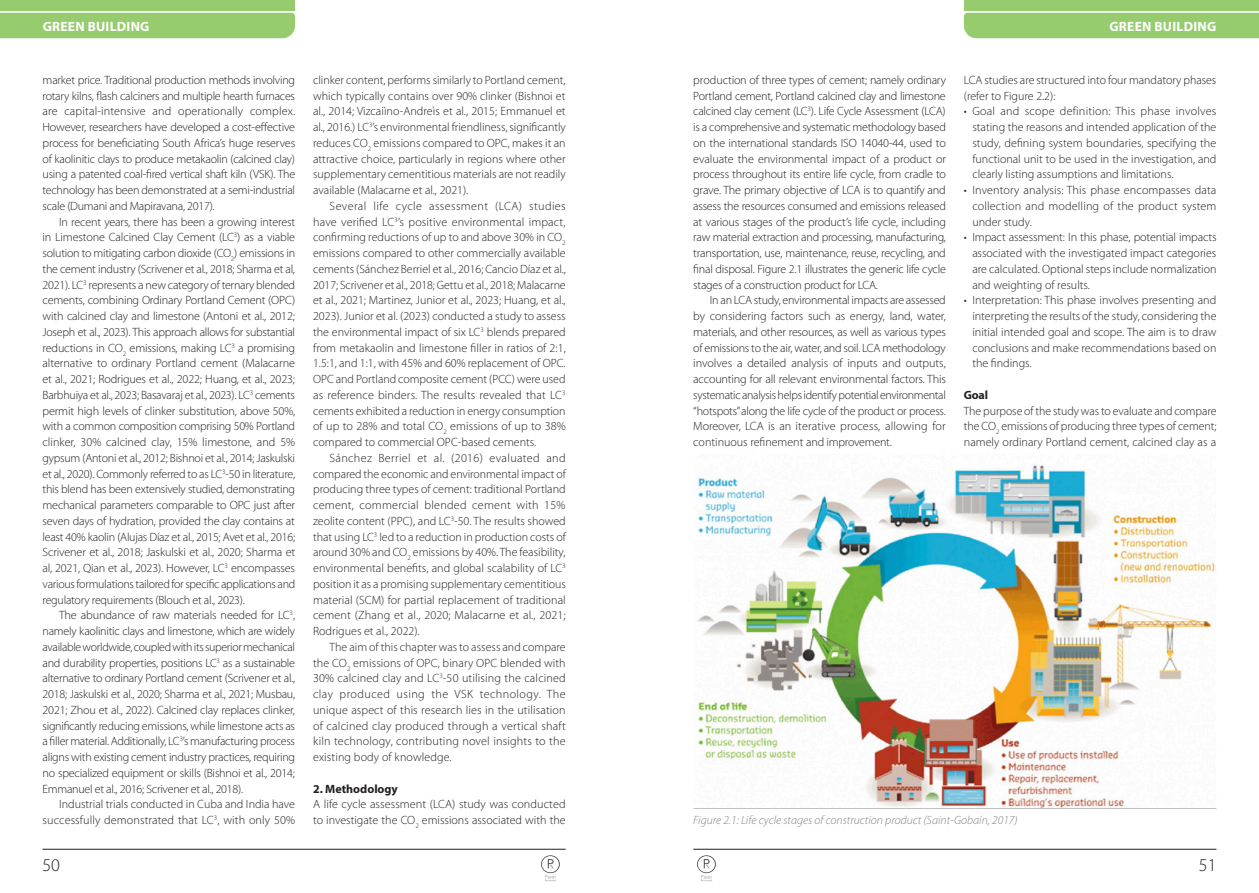
<style>
.page{position:relative;width:1259px;height:893px;background:#fff}
.page>*{position:absolute;margin:0;border:0;box-sizing:border-box;transform-origin:0 0}
.t1{font:300 18px "Myriad Pro";color:#231f20}
.t2{font:700 13.5px "Myriad Pro";letter-spacing:.02em;color:#fff}
.Ed__Body_Copy{font:300 12px/15.8px "Myriad Pro";color:#231f20;text-align:justify}
.Ed__Body_Copy_No_Indent{font:300 12px/15.8px "Myriad Pro";letter-spacing:-.005em;color:#231f20}
.Body_Copy_No_Indent{font:300 12px/15.8px "Myriad Pro";color:#231f20;text-align:justify}
.Captions{font:italic 300 12px "Myriad Pro";color:#808285}
.Crosshead{font:700 12px "Myriad Pro";color:#231f20}
</style>
<div class="page">
<img style="left:697px;top:465px;width:518px;height:343px">
<div style="left:964px;top:0;width:295px;height:11px;background:#96cc6e"></div>
<div style="left:964px;top:13px;width:295px;height:25px;background:#96cc6e"></div>
<div style="left:0;top:0;width:295px;height:11px;background:#96cc6e"></div>
<div style="left:0;top:13px;width:295px;height:25px;background:#96cc6e"></div>
<hr style="left:43px;top:849px;width:523px;height:1px;background:#231f20">
<hr style="left:693px;top:849px;width:523px;height:1px;background:#231f20">
<img style="left:541px;top:855px;width:19px;height:27px">
<img style="left:697px;top:855px;width:19px;height:27px">
<p class="t2" style="left:43px;top:18px;width:108px">GREEN BUILDING</p>
<p class="t2" style="left:1109px;top:18px;width:108px">GREEN BUILDING</p>
<p class="Ed__Body_Copy" style="left:43px;top:72px;width:254px">market price. Traditional production methods involving rotary kilns, flash calciners and multiple hearth furnaces are capital-intensive and operationally complex.<br>However, researchers have developed a cost-effective process for beneficiating South Africa’s huge reserves of kaolinitic clays to produce metakaolin (calcined clay) using a patented coal-fired vertical shaft kiln (VSK). The technology has been demonstrated at a semi-industrial scale (Dumani and Mapiravana, 2017).</p>
<p class="Ed__Body_Copy" style="left:43px;top:214px;width:254px;text-indent:16px">In recent years, there has been a growing interest in Limestone Calcined Clay Cement (LC<sup>3</sup>) as a viable solution to mitigating carbon dioxide (CO<sub>2</sub>) emissions in the cement industry (Scrivener et al., 2018; Sharma et al, 2021). LC<sup>3</sup> represents a new category of ternary blended cements, combining Ordinary Portland Cement (OPC) with calcined clay and limestone (Antoni et al., 2012; Joseph et al., 2023). This approach allows for substantial reductions in CO<sub>2</sub> emissions, making LC<sup>3</sup> a promising alternative to ordinary Portland cement (Malacarne et al., 2021; Rodrigues et al., 2022; Huang, et al., 2023; Barbhuiya et al., 2023; Basavaraj et al., 2023). LC<sup>3</sup> cements permit high levels of clinker substitution, above 50%, with a common composition comprising 50% Portland clinker, 30% calcined clay, 15% limestone, and 5% gypsum (Antoni et al., 2012; Bishnoi et al., 2014; Jaskulski et al., 2020). Commonly referred to as LC<sup>3</sup>-50 in literature, this blend has been extensively studied, demonstrating mechanical parameters comparable to OPC just after seven days of hydration, provided the clay contains at least 40% kaolin (Alujas Díaz et al., 2015; Avet et al., 2016; Scrivener et al., 2018; Jaskulski et al., 2020; Sharma et al, 2021, Qian et al., 2023). However, LC<sup>3</sup> encompasses various formulations tailored for specific applications and regulatory requirements (Blouch et al., 2023).</p>
<p class="Ed__Body_Copy" style="left:43px;top:608px;width:254px;text-indent:16px">The abundance of raw materials needed for LC<sup>3</sup>, namely kaolinitic clays and limestone, which are widely available worldwide, coupled with its superior mechanical and durability properties, positions LC<sup>3</sup> as a sustainable alternative to ordinary Portland cement (Scrivener et al., 2018; Jaskulski et al., 2020; Sharma et al., 2021; Musbau, 2021; Zhou et al., 2022). Calcined clay replaces clinker, significantly reducing emissions, while limestone acts as a filler material. Additionally, LC<sup>3</sup>’s manufacturing process aligns with existing cement industry practices, requiring no specialized equipment or skills (Bishnoi et al., 2014; Emmanuel et al., 2016; Scrivener et al., 2018).</p>
<p class="Ed__Body_Copy" style="left:43px;top:797px;width:254px;text-align:right">Industrial trials conducted in Cuba and India have successfully demonstrated that LC<sup>3</sup>, with only 50%</p>
<p class="Ed__Body_Copy" style="left:313px;top:72px;width:254px">clinker content, performs similarly to Portland cement, which typically contains over 90% clinker (Bishnoi et al., 2014; Vizcaiìno-Andreìs et al., 2015; Emmanuel et al., 2016.) LC<sup>3</sup>’s environmental friendliness, significantly reduces CO<sub>2</sub> emissions compared to OPC, makes it an attractive choice, particularly in regions where other supplementary cementitious materials are not readily available (Malacarne et al., 2021).</p>
<p class="Ed__Body_Copy" style="left:313px;top:198px;width:254px;text-indent:16px">Several life cycle assessment (LCA) studies have verified LC<sup>3</sup>’s positive environmental impact, confirming reductions of up to and above 30% in CO<sub>2 </sub>emissions compared to other commercially available cements (Sánchez Berriel et al., 2016; Cancio Díaz et al., 2017; Scrivener et al., 2018; Gettu et al., 2018; Malacarne et al., 2021; Martinez, Junior et al., 2023; Huang, et al., 2023). Junior et al. (2023) conducted a study to assess the environmental impact of six LC<sup>3</sup> blends prepared from metakaolin and limestone filler in ratios of 2:1, 1.5:1, and 1:1, with 45% and 60% replacement of OPC.<br>OPC and Portland composite cement (PCC) were used as reference binders. The results revealed that LC<sup>3 </sup>cements exhibited a reduction in energy consumption of up to 28% and total CO<sub>2</sub> emissions of up to 38% compared to commercial OPC-based cements.</p>
<p class="Ed__Body_Copy" style="left:313px;top:450px;width:254px;text-indent:16px">Sánchez Berriel et al. (2016) evaluated and compared the economic and environmental impact of producing three types of cement: traditional Portland cement, commercial blended cement with 15% zeolite content (PPC), and LC<sup>3</sup>-50. The results showed that using LC<sup>3</sup> led to a reduction in production costs of around 30% and CO<sub>2</sub> emissions by 40%. The feasibility, environmental benefits, and global scalability of LC<sup>3 </sup>position it as a promising supplementary cementitious material (SCM) for partial replacement of traditional cement (Zhang et al., 2020; Malacarne et al., 2021; Rodrigues et al., 2022).</p>
<p class="Ed__Body_Copy" style="left:313px;top:639px;width:254px;text-indent:16px">The aim of this chapter was to assess and compare the CO<sub>2</sub> emissions of OPC, binary OPC blended with 30% calcined clay and LC<sup>3</sup>-50 utilising the calcined clay produced using the VSK technology. The unique aspect of this research lies in the utilisation of calcined clay produced through a vertical shaft kiln technology, contributing novel insights to the existing body of knowledge.</p>
<p class="Crosshead" style="left:313px;top:781px;width:86px">2. Methodology</p>
<p class="Ed__Body_Copy_No_Indent" style="left:313px;top:797px;width:254px">A life cycle assessment (LCA) study was conducted to investigate the CO<sub>2</sub> emissions associated with the</p>
<p class="Ed__Body_Copy_No_Indent" style="left:693px;top:72px;width:254px;text-align:justify">production of three types of cement; namely ordinary Portland cement, Portland calcined clay and limestone calcined clay cement (LC<sup>3</sup>). Life Cycle Assessment (LCA) is a comprehensive and systematic methodology based on the international standards ISO 14040-44, used to evaluate the environmental impact of a product or process throughout its entire life cycle, from cradle to grave. The primary objective of LCA is to quantify and assess the resources consumed and emissions released at various stages of the product’s life cycle, including raw material extraction and processing, manufacturing, transportation, use, maintenance, reuse, recycling, and final disposal. Figure 2.1 illustrates the generic life cycle stages of a construction product for LCA.</p>
<p class="Ed__Body_Copy" style="left:693px;top:293px;width:254px;text-indent:16px">In an LCA study, environmental impacts are assessed by considering factors such as energy, land, water, materials, and other resources, as well as various types of emissions to the air, water, and soil. LCA methodology involves a detailed analysis of inputs and outputs, accounting for all relevant environmental factors. This systematic analysis helps identify potential environmental “hotspots” along the life cycle of the product or process.<br>Moreover, LCA is an iterative process, allowing for continuous refinement and improvement.</p>
<p class="Ed__Body_Copy_No_Indent" style="left:964px;top:72px;width:254px">LCA studies are structured into four mandatory phases (refer to Figure 2.2):</p>
<p class="Ed__Body_Copy" style="left:972px;top:104px;width:246px;text-indent:-9px">• Goal and scope definition: This phase involves stating the reasons and intended application of the study, defining system boundaries, specifying the functional unit to be used in the investigation, and clearly listing assumptions and limitations.</p>
<p class="Ed__Body_Copy" style="left:972px;top:182px;width:246px;text-indent:-9px">• Inventory analysis: This phase encompasses data collection and modelling of the product system under study.</p>
<p class="Ed__Body_Copy" style="left:972px;top:230px;width:246px;text-indent:-9px">• Impact assessment: In this phase, potential impacts associated with the investigated impact categories are calculated. Optional steps include normalization and weighting of results.</p>
<p class="Ed__Body_Copy" style="left:972px;top:293px;width:246px;text-indent:-9px">• Interpretation: This phase involves presenting and interpreting the results of the study, considering the initial intended goal and scope. The aim is to draw conclusions and make recommendations based on the findings.</p>
<p class="Crosshead" style="left:964px;top:387px;width:26px">Goal</p>
<p class="Body_Copy_No_Indent" style="left:964px;top:403px;width:254px">The purpose of the study was to evaluate and compare the CO<sub>2</sub> emissions of producing three types of cement; namely ordinary Portland cement, calcined clay as a</p>
<p class="Captions" style="left:693px;top:814px;width:326px">Figure 2.1: Life cycle stages of construction product (Saint-Gobain, 2017)</p>
<h1 class="t1" style="left:43px;top:855px;width:19px">50</h1>
<h1 class="t1" style="left:1198px;top:855px;width:19px">51</h1>
</div>
